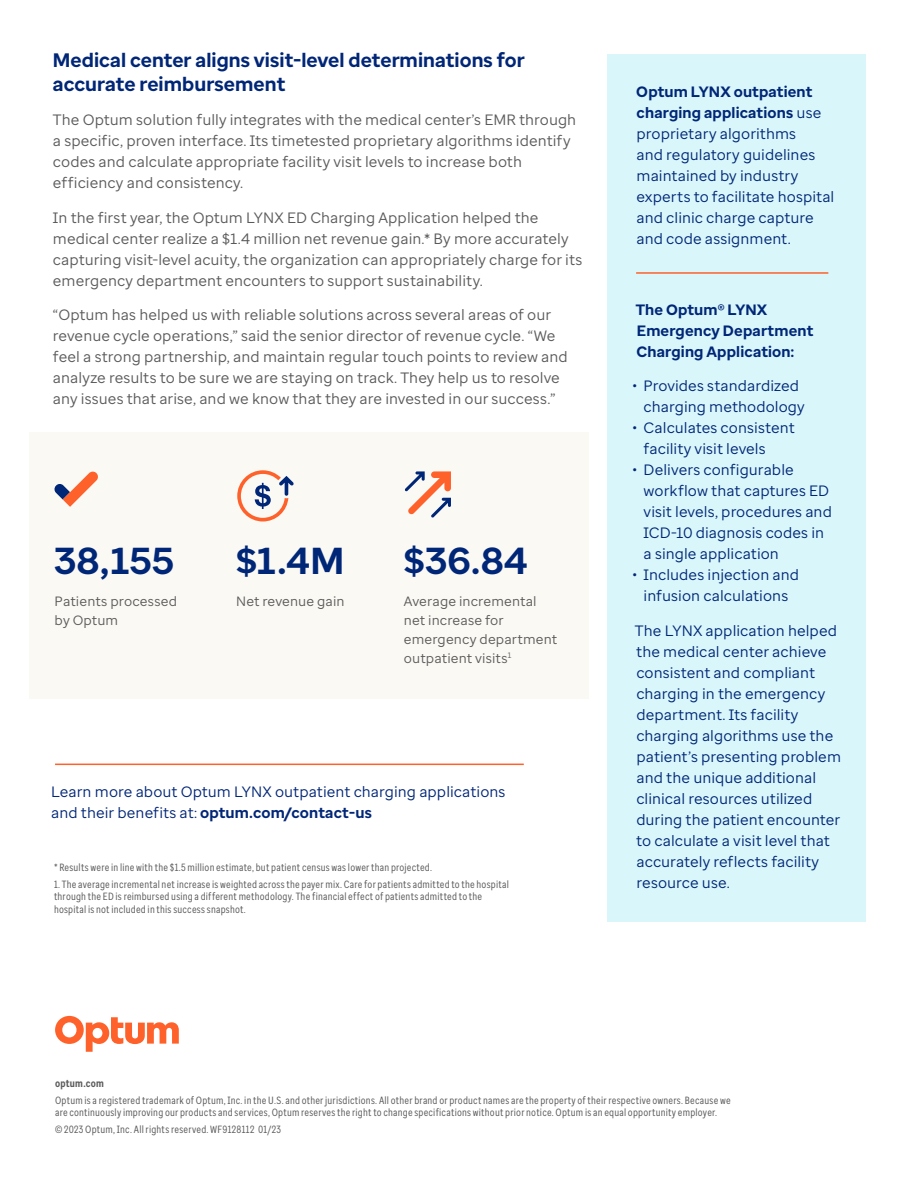
<style>
.page{position:relative;width:918px;height:1188px;background:#fff}
.page>*{position:absolute;margin:0;border:0;box-sizing:border-box;transform-origin:0 0}
.Stat_-_Large{font:700 37.5px "Optum Sans";letter-spacing:.005em;color:#002677}
.Headline{font:700 19.5px/23.4px "Optum Sans";letter-spacing:.005em;color:#002677}
.Body{font:15px/21px "Optum Sans";letter-spacing:.005em;color:#002677}
.Body-2{font:15px/21px "Optum Sans";letter-spacing:.005em;color:#5a5a5a}
.t1{font:700 15px/21px "Optum Sans";letter-spacing:.01em;color:#002677}
.Callout_body{font:13.5px/18.9px "Optum Sans";letter-spacing:.01em;color:#5a5a5a}
.Legal{font:10.5px/12.6px "Optum Sans Cond";letter-spacing:.02em;color:#5a5a5a}
.Legal-2{font:700 10.5px "Optum Sans Cond";letter-spacing:.02em;color:#5a5a5a}
.s1{font-weight:700}
</style>
<div class="page">
<hr style="left:55px;top:764px;width:469px;height:1px;background:#ff612b">
<div style="left:608px;top:54px;width:258px;height:867px;background:#d9f6fa"></div>
<hr style="left:636px;top:272px;width:192px;height:2px;background:#ff612b">
<svg style="left:55px;top:1016px;width:124px;height:36px"></svg>
<div style="left:29px;top:432px;width:560px;height:267px;background:#fbf9f4"></div>
<svg style="left:54px;top:472px;width:44px;height:35px"></svg>
<svg style="left:237px;top:470px;width:57px;height:51px"></svg>
<svg style="left:405px;top:471px;width:46px;height:47px"></svg>
<p class="Headline" style="left:53px;top:49px;width:473px">Medical center aligns visit-level determinations for accurate reimbursement</p>
<p class="Body-2" style="left:53px;top:109px;width:525px">The Optum solution fully integrates with the medical center’s EMR through a specific, proven interface. Its timetested proprietary algorithms identify codes and calculate appropriate facility visit levels to increase both efficiency and consistency.</p>
<p class="Body-2" style="left:53px;top:207px;width:531px">In the first year, the Optum LYNX ED Charging Application helped the medical center realize a $1.4 million net revenue gain.* By more accurately capturing visit-level acuity, the organization can appropriately charge for its emergency department encounters to support sustainability.</p>
<p class="Body-2" style="left:53px;top:304px;width:516px">“Optum has helped us with reliable solutions across several areas of our revenue cycle operations,” said the senior director of revenue cycle. “We feel a strong partnership, and maintain regular touch points to review and analyze results to be sure we are staying on track. They help us to resolve any issues that arise, and we know that they are invested in our success.”</p>
<p class="Stat_-_Large" style="left:55px;top:536px;width:121px">38,155</p>
<p class="Callout_body" style="left:55px;top:592px;width:124px">Patients processed by Optum</p>
<p class="Stat_-_Large" style="left:236px;top:536px;width:110px">$1.4M</p>
<p class="Callout_body" style="left:236px;top:592px;width:110px">Net revenue gain</p>
<p class="Stat_-_Large" style="left:404px;top:536px;width:125px">$36.84</p>
<p class="Callout_body" style="left:404px;top:592px;width:155px">Average incremental net increase for emergency department outpatient visits<sup>1</sup></p>
<p class="Body" style="left:51px;top:781px;width:456px">Learn more about Optum LYNX outpatient charging applications and their benefits at: <span class="s1">optum.com/contact-us</span></p>
<p class="Legal" style="left:54px;top:861px;width:380px">* Results were in line with the $1.5 million estimate, but patient census was lower than projected.</p>
<p class="Legal" style="left:54px;top:878px;width:456px">1. The average incremental net increase is weighted across the payer mix. Care for patients admitted to the hospital through the ED is reimbursed using a different methodology. The financial effect of patients admitted to the hospital is not included in this success snapshot.</p>
<p class="Body" style="left:636px;top:81px;width:200px"><span class="s1">Optum LYNX outpatient charging applications</span> use proprietary algorithms<br>and regulatory guidelines maintained by industry experts to facilitate hospital and clinic charge capture and code assignment.</p>
<p class="t1" style="left:636px;top:299px;width:179px">The Optum® LYNX<br>Emergency Department<br>Charging Application:</p>
<p class="Body" style="left:644px;top:376px;width:163px;text-indent:-11px">• Provides standardized charging methodology</p>
<p class="Body" style="left:644px;top:418px;width:153px;text-indent:-11px">• Calculates consistent facility visit levels</p>
<p class="Body" style="left:644px;top:460px;width:190px;text-indent:-11px">• Delivers configurable workflow that captures ED visit levels, procedures and<br>ICD-10 diagnosis codes in a single application</p>
<p class="Body" style="left:632px;top:565px;width:168px;text-align:center">• Includes injection and infusion calculations</p>
<p class="Body" style="left:635px;top:620px;width:208px">The LYNX application helped the medical center achieve consistent and compliant charging in the emergency department. Its facility charging algorithms use the patient’s presenting problem and the unique additional clinical resources utilized during the patient encounter to calculate a visit level that accurately reflects facility resource use.</p>
<p class="Legal-2" style="left:55px;top:1076px;width:50px">optum.com</p>
<p class="Legal" style="left:55px;top:1094px;width:677px">Optum is a registered trademark of Optum, Inc. in the U.S. and other jurisdictions. All other brand or product names are the property of their respective owners. Because we are continuously improving our products and services, Optum reserves the right to change specifications without prior notice. Optum is an equal opportunity employer.</p>
<p class="Legal" style="left:55px;top:1123px;width:227px">© 2023 Optum, Inc. All rights reserved. WF9128112 01/23</p>
</div>
